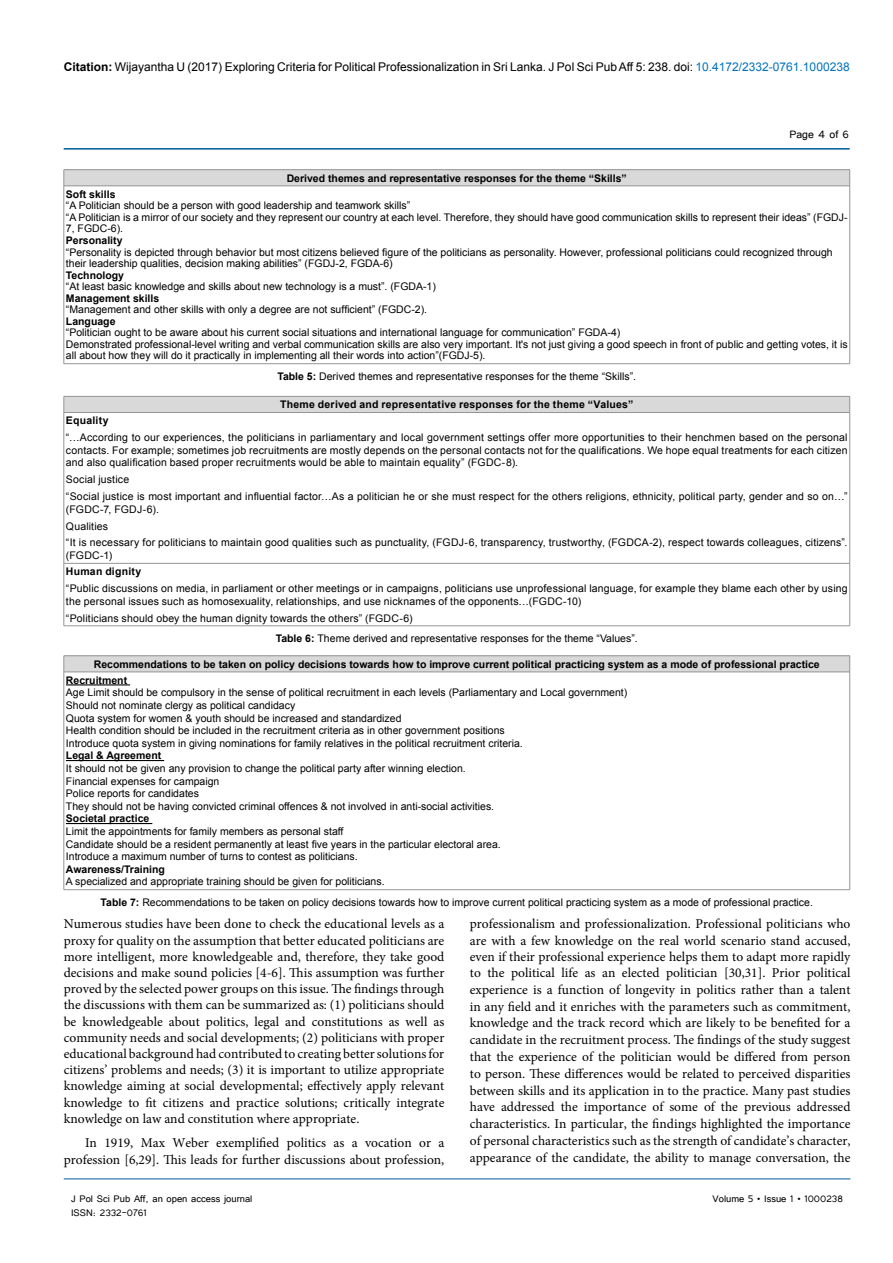
<style>
.page{position:relative;width:893px;height:1263px;background:#fff}
.page>*{position:absolute;margin:0;border:0;box-sizing:border-box;transform-origin:0 0}
.t1{font:13.5px/16.6px "Minion Pro";color:#000;text-align:justify}
.t2{font:13.5px "Tunga";color:#000}
.t3{font:12px "Arial";color:#000}
.t4{font:12px "Tunga";color:#000}
.t5{font:10.5px/12.6px "Arial";color:#000}
.t6{font:700 10.5px/16.2px "Arial";color:#000}
.t7{font:700 10.5px "Arial";letter-spacing:.02em;color:#000}
.s1{font-weight:700}
.s2{color:#0072bc}
</style>
<div class="page">
<hr style="left:64px;top:148px;width:786px;height:2px;background:#005a96">
<hr style="left:64px;top:1179px;width:786px;height:1px;background:#005a96">
<div style="left:64px;top:170px;width:786px;height:16px;background:#d9d9d9"></div>
<hr style="left:64px;top:169px;width:786px;height:1px;background:#939598">
<svg style="left:64px;top:170px;width:1px;height:16px"></svg>
<svg style="left:849px;top:170px;width:1px;height:16px"></svg>
<hr style="left:64px;top:186px;width:786px;height:1px;background:#939598">
<hr style="left:64px;top:186px;width:1px;height:178px;background:#939598">
<hr style="left:849px;top:186px;width:1px;height:178px;background:#939598">
<hr style="left:64px;top:363px;width:786px;height:1px;background:#939598">
<div style="left:64px;top:396px;width:786px;height:16px;background:#d9d9d9"></div>
<hr style="left:64px;top:396px;width:786px;height:1px;background:#939598">
<svg style="left:64px;top:397px;width:1px;height:15px"></svg>
<svg style="left:849px;top:396px;width:1px;height:16px"></svg>
<hr style="left:64px;top:412px;width:786px;height:1px;background:#939598">
<hr style="left:64px;top:413px;width:1px;height:150px;background:#939598">
<hr style="left:849px;top:413px;width:1px;height:150px;background:#939598">
<hr style="left:64px;top:563px;width:786px;height:1px;background:#939598">
<hr style="left:64px;top:563px;width:1px;height:63px;background:#939598">
<hr style="left:849px;top:563px;width:1px;height:63px;background:#939598">
<hr style="left:64px;top:625px;width:786px;height:1px;background:#939598">
<div style="left:64px;top:656px;width:786px;height:16px;background:#d9d9d9"></div>
<hr style="left:64px;top:672px;width:1px;height:218px;background:#939598">
<hr style="left:849px;top:672px;width:1px;height:218px;background:#939598">
<hr style="left:64px;top:889px;width:786px;height:1px;background:#939598">
<hr style="left:64px;top:655px;width:786px;height:1px;background:#939598">
<svg style="left:64px;top:656px;width:1px;height:16px"></svg>
<svg style="left:849px;top:656px;width:1px;height:16px"></svg>
<hr style="left:64px;top:672px;width:786px;height:1px;background:#939598">
<hr style="left:66px;top:684px;width:64px;height:1px;background:#000">
<hr style="left:66px;top:760px;width:98px;height:1px;background:#000">
<hr style="left:66px;top:823px;width:86px;height:1px;background:#000">
<p class="t3" style="left:64px;top:59px;width:787px"><span class="s1">Citation:</span> Wijayantha U (2017) Exploring Criteria for Political Professionalization in Sri Lanka. J Pol Sci Pub Aff 5: 238. doi: <span class="s2">10.4172/2332-0761.1000238</span></p>
<p class="t6" style="left:287px;top:170px;width:342px">Derived themes and representative responses for the theme “Skills”</p>
<p class="t2" style="left:789px;top:126px;width:61px">Page 4 of 6</p>
<p class="t6" style="left:66px;top:186px;width:51px">Soft skills</p>
<p class="t5" style="left:66px;top:200px;width:783px;line-height:11.6px">“A Politician should be a person with good leadership and teamwork skills”<br>“A Politician is a mirror of our society and they represent our country at each level. Therefore, they should have good communication skills to represent their ideas” (FGDJ-<br>7, FGDC-6).</p>
<p class="t6" style="left:66px;top:232px;width:58px">Personality</p>
<p class="t5" style="left:66px;top:246px;width:768px;line-height:11.6px">“Personality is depicted through behavior but most citizens believed figure of the politicians as personality. However, professional politicians could recognized through their leadership qualities, decision making abilities” (FGDJ-2, FGDA-6)</p>
<p class="t6" style="left:66px;top:267px;width:60px">Technology</p>
<p class="t5" style="left:66px;top:280px;width:371px">“At least basic knowledge and skills about new technology is a must”. (FGDA-1)</p>
<p class="t6" style="left:66px;top:290px;width:95px">Management skills</p>
<p class="t5" style="left:66px;top:303px;width:363px">“Management and other skills with only a degree are not sufficient” (FGDC-2).</p>
<p class="t6" style="left:66px;top:313px;width:51px">Language</p>
<p class="t5" style="left:66px;top:327px;width:783px;line-height:11.6px">“Politician ought to be aware about his current social situations and international language for communication” FGDA-4)<br>Demonstrated professional-level writing and verbal communication skills are also very important. It's not just giving a good speech in front of public and getting votes, it is all about how they will do it practically in implementing all their words into action”(FGDJ-5).</p>
<p class="t5" style="left:277px;top:370px;width:360px"><span class="s1">Table 5:</span> Derived themes and representative responses for the theme “Skills”.</p>
<p class="t7" style="left:280px;top:398px;width:355px">Theme derived and representative responses for the theme “Values”</p>
<p class="t7" style="left:66px;top:414px;width:44px">Equality</p>
<p class="t5" style="left:66px;top:431px;width:783px;text-align:justify">“…According to our experiences, the politicians in parliamentary and local government settings offer more opportunities to their henchmen based on the personal contacts. For example; sometimes job recruitments are mostly depends on the personal contacts not for the qualifications. We hope equal treatments for each citizen and also qualification based proper recruitments would be able to maintain equality” (FGDC-8).</p>
<p class="t5" style="left:66px;top:471px;width:783px;line-height:16.8px">Social justice<br>“Social justice is most important and influential factor…As a politician he or she must respect for the others religions, ethnicity, political party, gender and so on…”</p>
<p class="t5" style="left:66px;top:501px;width:783px;line-height:16.8px">(FGDC-7, FGDJ-6).<br>Qualities<br>“It is necessary for politicians to maintain good qualities such as punctuality, (FGDJ-6, transparency, trustworthy, (FGDCA-2), respect towards colleagues, citizens”.</p>
<p class="t5" style="left:66px;top:549px;width:48px">(FGDC-1)</p>
<p class="t7" style="left:66px;top:564px;width:77px">Human dignity</p>
<p class="t5" style="left:66px;top:582px;width:783px">“Public discussions on media, in parliament or other meetings or in campaigns, politicians use unprofessional language, for example they blame each other by using the personal issues such as homosexuality, relationships, and use nicknames of the opponents…(FGDC-10)</p>
<p class="t5" style="left:276px;top:608px;width:364px;line-height:20.4px;text-indent:-210px">“Politicians should obey the human dignity towards the others” (FGDC-6)<br><span class="s1">Table 6:</span> Theme derived and representative responses for the theme “Values”.</p>
<p class="t6" style="left:66px;top:656px;width:755px;text-indent:28px">Recommendations to be taken on policy decisions towards how to improve current political practicing system as a mode of professional practice<br>Recruitment</p>
<p class="t5" style="left:66px;top:686px;width:563px">Age Limit should be compulsory in the sense of political recruitment in each levels (Parliamentary and Local government)<br>Should not nominate clergy as political candidacy<br>Quota system for women &amp; youth should be increased and standardized<br>Health condition should be included in the recruitment criteria as in other government positions<br>Introduce quota system in giving nominations for family relatives in the political recruitment criteria.</p>
<p class="t6" style="left:66px;top:748px;width:97px">Legal &amp; Agreement</p>
<p class="t5" style="left:66px;top:762px;width:430px">It should not be given any provision to change the political party after winning election.<br>Financial expenses for campaign<br>Police reports for candidates<br>They should not be having convicted criminal offences &amp; not involved in anti-social activities.</p>
<p class="t6" style="left:66px;top:811px;width:85px">Societal practice</p>
<p class="t5" style="left:66px;top:825px;width:436px">Limit the appointments for family members as personal staff<br>Candidate should be a resident permanently at least five years in the particular electoral area.<br>Introduce a maximum number of turns to contest as politicians.</p>
<p class="t6" style="left:66px;top:861px;width:101px">Awareness/Training</p>
<p class="t5" style="left:101px;top:872px;width:714px;line-height:20.4px;text-indent:-35px">A specialized and appropriate training should be given for politicians.<br><span class="s1">Table 7:</span> Recommendations to be taken on policy decisions towards how to improve current political practicing system as a mode of professional practice.</p>
<p class="t1" style="left:64px;top:916px;width:382px;line-height:16.2px">Numerous studies have been done to check the educational levels as a proxy for quality on the assumption that better educated politicians are more intelligent, more knowledgeable and, therefore, they take good decisions and make sound policies [4-6]. This assumption was further proved by the selected power groups on this issue. The findings through the discussions with them can be summarized as: (1) politicians should be knowledgeable about politics, legal and constitutions as well as community needs and social developments; (2) politicians with proper educational background had contributed to creating better solutions for citizens’ problems and needs; (3) it is important to utilize appropriate knowledge aiming at social developmental; effectively apply relevant knowledge to fit citizens and practice solutions; critically integrate knowledge on law and constitution where appropriate.</p>
<p class="t1" style="left:64px;top:1135px;width:382px;line-height:16.2px;text-align:right">In 1919, Max Weber exemplified politics as a vocation or a profession [6,29]. This leads for further discussions about profession,</p>
<p class="t1" style="left:470px;top:916px;width:382px">professionalism and professionalization. Professional politicians who are with a few knowledge on the real world scenario stand accused, even if their professional experience helps them to adapt more rapidly to the political life as an elected politician [30,31]. Prior political experience is a function of longevity in politics rather than a talent in any field and it enriches with the parameters such as commitment, knowledge and the track record which are likely to be benefited for a candidate in the recruitment process. The findings of the study suggest that the experience of the politician would be differed from person to person. These differences would be related to perceived disparities between skills and its application in to the practice. Many past studies have addressed the importance of some of the previous addressed characteristics. In particular, the findings highlighted the importance of personal characteristics such as the strength of candidate’s character, appearance of the candidate, the ability to manage conversation, the</p>
<p class="t4" style="left:71px;top:1190px;width:183px">J Pol Sci Pub Aff, an open access journal</p>
<p class="t4" style="left:713px;top:1190px;width:132px">Volume 5 • Issue 1 • 1000238</p>
<p class="t4" style="left:71px;top:1205px;width:77px">ISSN: 2332-0761</p>
</div>
